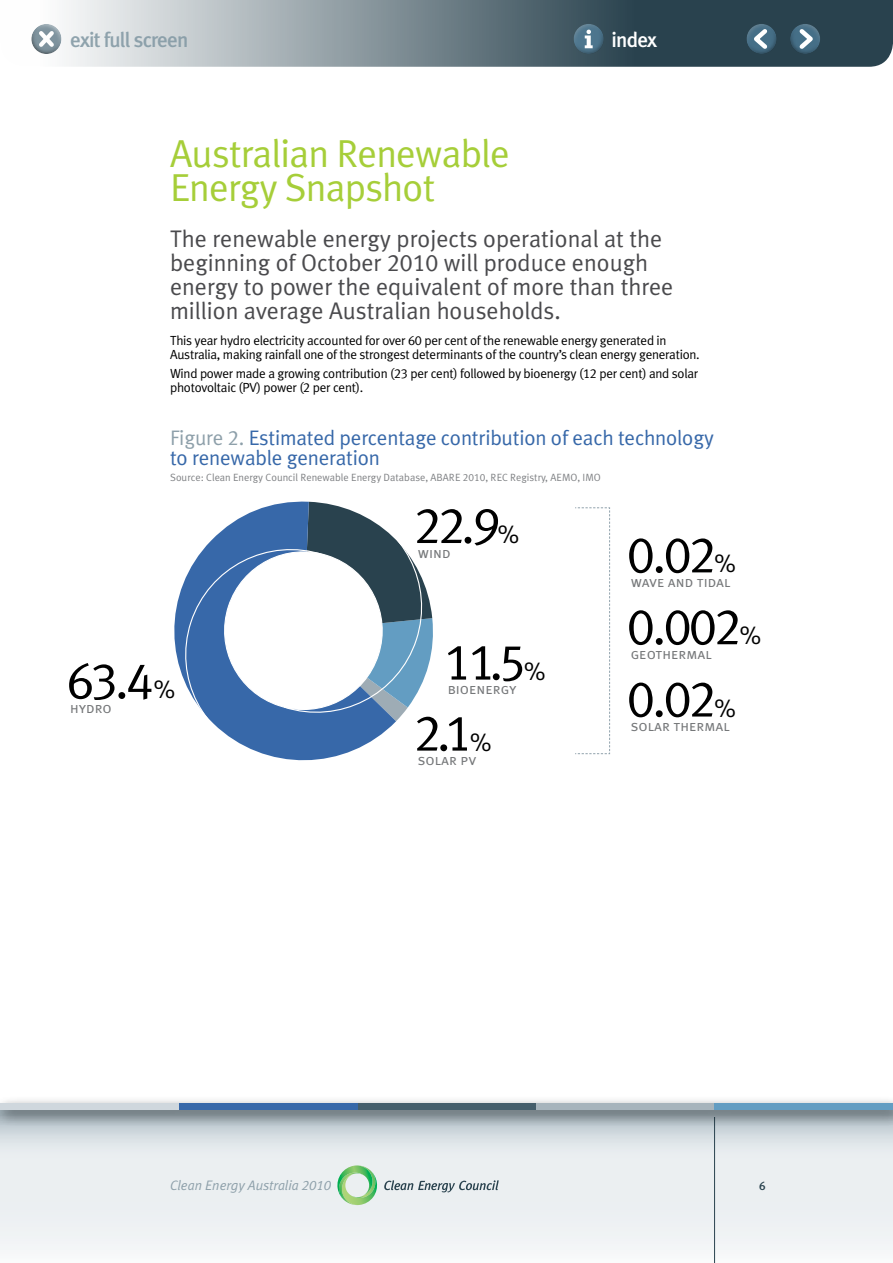
<style>
.page{position:relative;width:893px;height:1263px;background:#fff}
.page>*{position:absolute;margin:0;border:0;box-sizing:border-box;transform-origin:0 0}
.t1{font:51px "Meta Plus Normal Caps";letter-spacing:-.04em;color:#000}
.t2{font:39px/34.5px "Meta Plus Normal";letter-spacing:-.02em;color:#a6ce39}
.t3{font:24px/24px "Meta Plus Normal";color:#4a4a4d}
.t4{font:21px/19.5px "Meta Plus Normal";letter-spacing:-.01em;color:#3768a9}
.t5{font:500 21px "Meta Plus";letter-spacing:-.04em;color:#849aa5}
.t6{font:500 21px "Meta Plus";letter-spacing:-.04em;color:#fff}
.t7{font:15.3px "Meta Plus Normal Caps";color:#757779}
.t8{font:italic 13.8px "Meta Plus Normal";color:#8ea0aa}
.t9{font:13.2px/14px "Meta Plus Normal";letter-spacing:-.02em;color:#000}
.t10{font:12px "Meta Plus Medium Caps";color:#29424e}
.t11{font:10.5px "Meta Plus Normal";color:#808285}
.s1{font-family:"Meta Plus Normal Caps"}
.s2{color:#8ea0aa}
.s3{font-family:"Meta Plus Normal Caps";color:#8ea0aa}
.s4{font-family:"Meta Plus Normal";font-size:25.5px}
</style>
<div class="page">
<svg style="left:0;top:1126px;width:893px;height:137px"></svg>
<hr style="left:714px;top:1117px;width:1px;height:146px;background:#29424e">
<svg style="left:336px;top:1164px;width:163px;height:42px;background:#d1e0d8"></svg>
<div style="left:0;top:1095px;width:893px;height:31px;background:#000;opacity:.6"></div>
<div style="left:357px;top:1103px;width:179px;height:7px;background:#455e6b"></div>
<div style="left:536px;top:1103px;width:178px;height:7px;background:#a7b4bc"></div>
<div style="left:714px;top:1103px;width:179px;height:7px;background:#639dc2"></div>
<div style="left:0;top:1103px;width:179px;height:7px;background:#cfd7dd"></div>
<div style="left:179px;top:1103px;width:178px;height:7px;background:#3768a9"></div>
<svg style="left:575px;top:507px;width:35px;height:247px"></svg>
<svg style="left:174px;top:502px;width:259px;height:254px"></svg>
<svg style="left:64px;top:0;width:829px;height:67px;background:#74848c"></svg>
<div style="left:745px;top:22px;width:32px;height:25px;background:#fff;opacity:.75"></div>
<div style="left:745px;top:26px;width:33px;height:29px;background:#000;opacity:.75"></div>
<svg style="left:749px;top:25px;width:22px;height:28px"></svg>
<div style="left:790px;top:22px;width:32px;height:25px;background:#fff;opacity:.75"></div>
<div style="left:789px;top:26px;width:33px;height:29px;background:#000;opacity:.75"></div>
<svg style="left:795px;top:25px;width:22px;height:28px"></svg>
<div style="left:31px;top:22px;width:32px;height:25px;background:#fff;opacity:.75"></div>
<div style="left:30px;top:26px;width:33px;height:29px;background:#000;opacity:.75"></div>
<svg style="left:35px;top:27px;width:23px;height:24px"></svg>
<div style="left:572px;top:22px;width:32px;height:25px;background:#fff;opacity:.75"></div>
<div style="left:572px;top:26px;width:33px;height:29px;background:#000;opacity:.75"></div>
<svg style="left:585px;top:30px;width:8px;height:18px"></svg>
<h3 class="t5" style="left:70px;top:28px;width:120px">exit full screen</h3>
<h3 class="t6" style="left:612px;top:28px;width:47px">index</h3>
<h2 class="t2" style="left:170px;top:136px;width:341px">Australian Renewable<br>Energy Snapshot</h2>
<h3 class="t3" style="left:170px;top:226px;width:505px">The renewable energy projects operational at the beginning of October <span class="s1">2010</span> will produce enough energy to power the equivalent of more than three million average Australian households.</h3>
<p class="t9" style="left:170px;top:334px;width:531px">This year hydro electricity accounted for over <span class="s1">60</span> per cent of the renewable energy generated in<br>Australia, making rainfall one of the strongest determinants of the country’s clean energy generation.</p>
<p class="t9" style="left:170px;top:366px;width:530px">Wind power made a growing contribution (<span class="s1">23</span> per cent) followed by bioenergy (<span class="s1">12</span> per cent) and solar photovoltaic (PV) power (<span class="s1">2</span> per cent).</p>
<h3 class="t4" style="left:170px;top:428px;width:545px"><span class="s2">Figure</span> <span class="s3">2.</span> Estimated percentage contribution of each technology to renewable generation</h3>
<p class="t11" style="left:170px;top:471px;width:432px">Source: Clean Energy Council Renewable Energy Database, ABARE <span class="s1">2010</span>, REC Registry, AEMO, IMO</p>
<h1 class="t1" style="left:67px;top:651px;width:110px">63.4<span class="s4">%</span></h1>
<p class="t7" style="left:70px;top:699px;width:43px">hydro</p>
<h1 class="t1" style="left:414px;top:496px;width:106px">22.9<span class="s4">%</span></h1>
<p class="t7" style="left:418px;top:543px;width:34px">wind</p>
<h1 class="t1" style="left:444px;top:632px;width:103px">11.5<span class="s4">%</span></h1>
<p class="t7" style="left:448px;top:680px;width:70px">bioenergy</p>
<h1 class="t1" style="left:414px;top:703px;width:79px">2.1<span class="s4">%</span></h1>
<p class="t7" style="left:418px;top:751px;width:60px">solar pv</p>
<h1 class="t1" style="left:627px;top:525px;width:110px">0.02<span class="s4">%</span></h1>
<p class="t7" style="left:631px;top:573px;width:101px">wave and tidal</p>
<h1 class="t1" style="left:627px;top:597px;width:135px">0.002<span class="s4">%</span></h1>
<p class="t7" style="left:631px;top:645px;width:82px">geothermal</p>
<h1 class="t1" style="left:627px;top:669px;width:110px">0.02<span class="s4">%</span></h1>
<p class="t7" style="left:631px;top:717px;width:100px">solar thermal</p>
<p class="t8" style="left:170px;top:1177px;width:163px">Clean Energy Australia <span class="s1">2010</span></p>
<p class="t10" style="left:759px;top:1179px;width:8px">6</p>
</div>
